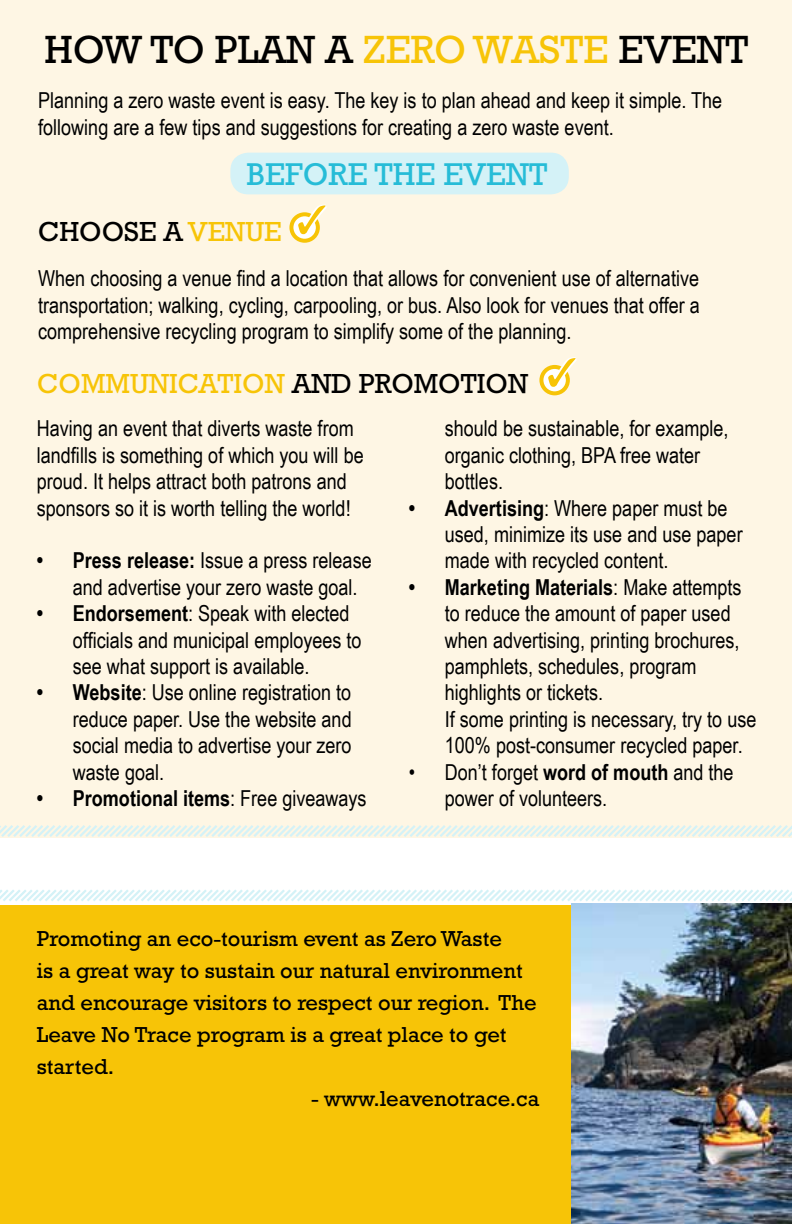
<style>
.page{position:relative;width:792px;height:1224px;background:#fff}
.page>*{position:absolute;margin:0;border:0;box-sizing:border-box;transform-origin:0 0}
.t1{font:40px "Rockwell Std";color:#000}
.t2{font:32px "Rockwell Std";color:#26bcd7}
.t3{font:28px "Rockwell Std";color:#f7c407}
.t4{font:28px "Rockwell Std";color:#000}
.t5{font:22px/26.4px "Arial Narrow";color:#000}
.t6{font:22px/32px "Rockwell Std";color:#000}
.t7{font:700 22px "Arial Narrow";color:#000}
.s1{color:#f7c407}
.s2{color:#000}
.s3{font-weight:700}
.s4{font-weight:400}
</style>
<div class="page">
<svg style="left:0;top:889px;width:792px;height:15px"></svg>
<div style="left:0;top:0;width:792px;height:837px;background:#fef6e4"></div>
<div style="left:289px;top:212px;width:31px;height:31px;border:4px solid #f7c407;border-radius:50%"></div>
<svg style="left:294px;top:204px;width:33px;height:35px"></svg>
<div style="left:539px;top:365px;width:31px;height:30px;border:4px solid #f7c407;border-radius:50%"></div>
<svg style="left:544px;top:357px;width:33px;height:35px"></svg>
<svg style="left:0;top:825px;width:792px;height:13px"></svg>
<div style="left:230px;top:153px;width:339px;height:41px;background:#d4f2f7;border-radius:18px"></div>
<div style="left:0;top:906px;width:792px;height:318px;background:#f7c407"></div>
<img style="left:572px;top:904px;width:220px;height:320px">
<h1 class="t1" style="left:44px;top:26px;width:706px">HOW TO PLAN A <span class="s1">ZERO WASTE</span> EVENT</h1>
<p class="t5" style="left:38px;top:87px;width:686px">Planning a zero waste event is easy. The key is to plan ahead and keep it simple. The following are a few tips and suggestions for creating a zero waste event.</p>
<h2 class="t2" style="left:247px;top:156px;width:303px">BEFORE THE EVENT</h2>
<p class="t4" style="left:38px;top:215px;width:245px">CHOOSE A <span class="s1">VENUE</span></p>
<p class="t5" style="left:38px;top:264px;width:663px;text-align:justify">When choosing a venue find a location that allows for convenient use of alternative transportation; walking, cycling, carpooling, or bus. Also look for venues that offer a comprehensive recycling program to simplify some of the planning.</p>
<p class="t3" style="left:37px;top:368px;width:492px">COMMUNICATION <span class="s2">AND PROMOTION</span></p>
<p class="t5" style="left:37px;top:415px;width:328px">Having an event that diverts waste from landfills is something of which you will be proud. It helps attract both patrons and sponsors so it is worth telling the world!</p>
<p class="t5" style="left:73px;top:547px;width:300px;text-indent:-36px"><span class="s3">• Press release:</span> Issue a press release and advertise your zero waste goal.</p>
<p class="t5" style="left:73px;top:599px;width:290px;text-indent:-36px"><span class="s3">• Endorsement</span>: Speak with elected officials and municipal employees to see what support is available.</p>
<p class="t5" style="left:73px;top:679px;width:280px;text-align:justify;text-indent:-36px"><span class="s3">• Website</span>: Use online registration to reduce paper. Use the website and social media to advertise your zero waste goal.</p>
<p class="t7" style="left:37px;top:782px;width:331px">• Promotional items<span class="s4">: Free giveaways</span></p>
<p class="t5" style="left:445px;top:415px;width:285px">should be sustainable, for example, organic clothing, BPA free water bottles.</p>
<p class="t5" style="left:445px;top:494px;width:299px;text-indent:-36px"><span class="s3">• Advertising</span>: Where paper must be used, minimize its use and use paper made with recycled content.</p>
<p class="t5" style="left:445px;top:573px;width:313px;text-indent:-36px"><span class="s3">• Marketing Materials</span>: Make attempts to reduce the amount of paper used when advertising, printing brochures, pamphlets, schedules, program highlights or tickets.<br>If some printing is necessary, try to use 100% post-consumer recycled paper.</p>
<p class="t5" style="left:445px;top:758px;width:290px;text-indent:-36px">• Don’t forget <span class="s3">word of mouth</span> and the power of volunteers.</p>
<p class="t6" style="left:37px;top:923px;width:501px">Promoting an eco-tourism event as Zero Waste<br>is a great way to sustain our natural environment and encourage visitors to respect our region. The Leave No Trace program is a great place to get started.</p>
<p class="t6" style="left:311px;top:1083px;width:230px">- www.leavenotrace.ca</p>
</div>
